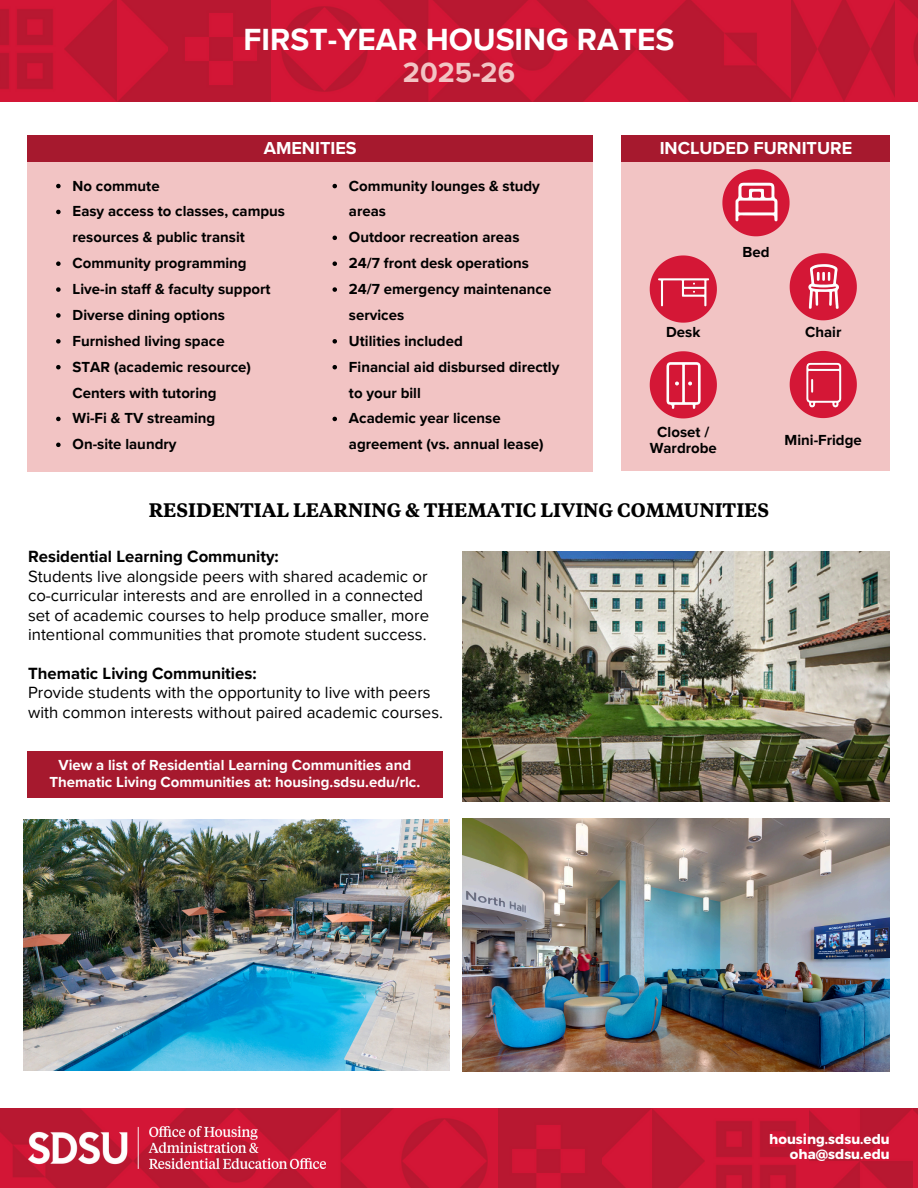
<style>
.page{position:relative;width:918px;height:1188px;background:#fff}
.page>*{position:absolute;margin:0;border:0;box-sizing:border-box;transform-origin:0 0}
.t1{font:700 31.5px "Proxima Nova";color:#fff}
.t2{font:700 28.5px "Proxima Nova";color:#f2c4c4}
.t3{font:600 19.5px "Tiempos Text";color:#000}
.t4{font:700 18px "Proxima Nova";color:#fff}
.t5{font:16.8px/19.4px "Proxima Nova";color:#000}
.t6{font:700 15px/25.8px "Proxima Nova";color:#000}
.t7{font:700 15px/16.8px "Proxima Nova";color:#fff;text-align:center}
.t8{font:700 13.5px/14.7px "Montserrat";color:#fff;text-align:right}
.s1{font-weight:700}
</style>
<div class="page">
<div style="left:28px;top:161px;width:565px;height:310px;background:#f2c4c4"></div>
<div style="left:622px;top:161px;width:268px;height:310px;background:#f2c4c4"></div>
<svg style="left:650px;top:361px;width:67px;height:57px"></svg>
<img style="left:660px;top:351px;width:47px;height:66px">
<div style="left:28px;top:135px;width:565px;height:27px;background:#a6192e"></div>
<div style="left:622px;top:135px;width:268px;height:27px;background:#a6192e"></div>
<svg style="left:650px;top:271px;width:67px;height:52px"></svg>
<img style="left:655px;top:255px;width:57px;height:56px">
<svg style="left:790px;top:351px;width:67px;height:67px"></svg>
<img style="left:793px;top:355px;width:59px;height:59px">
<svg style="left:722px;top:179px;width:68px;height:47px"></svg>
<img style="left:732px;top:169px;width:49px;height:67px">
<svg style="left:790px;top:253px;width:67px;height:60px"></svg>
<img style="left:802px;top:254px;width:45px;height:66px">
<div style="left:0;top:0;width:918px;height:102px;background:linear-gradient(to right,#c51733,#c61733)"></div>
<svg style="left:0;top:1109px;width:918px;height:79px;background:#c51733"></svg>
<img style="left:28px;top:1127px;width:297px;height:41px">
<img style="left:463px;top:552px;width:426px;height:249px">
<img style="left:23px;top:820px;width:427px;height:251px">
<img style="left:463px;top:818px;width:426px;height:253px">
<div style="left:27px;top:752px;width:416px;height:46px;background:#a6192e"></div>
<svg style="left:56px;top:184px;width:5px;height:4px"></svg>
<svg style="left:56px;top:210px;width:5px;height:4px"></svg>
<svg style="left:56px;top:261px;width:5px;height:5px"></svg>
<svg style="left:56px;top:287px;width:5px;height:5px"></svg>
<svg style="left:56px;top:313px;width:5px;height:5px"></svg>
<svg style="left:56px;top:339px;width:5px;height:5px"></svg>
<svg style="left:56px;top:365px;width:5px;height:4px"></svg>
<svg style="left:56px;top:417px;width:5px;height:4px"></svg>
<svg style="left:56px;top:443px;width:5px;height:4px"></svg>
<svg style="left:333px;top:184px;width:4px;height:4px"></svg>
<svg style="left:333px;top:236px;width:4px;height:4px"></svg>
<svg style="left:333px;top:261px;width:4px;height:5px"></svg>
<svg style="left:333px;top:287px;width:4px;height:5px"></svg>
<svg style="left:333px;top:339px;width:4px;height:5px"></svg>
<svg style="left:333px;top:365px;width:4px;height:4px"></svg>
<svg style="left:333px;top:417px;width:4px;height:4px"></svg>
<p class="t1" style="left:244px;top:21px;width:432px">FIRST-YEAR HOUSING RATES</p>
<p class="t2" style="left:403px;top:55px;width:114px">2025-26</p>
<p class="t4" style="left:264px;top:138px;width:94px">AMENITIES</p>
<p class="t4" style="left:660px;top:138px;width:194px">INCLUDED FURNITURE</p>
<p class="t6" style="left:73px;top:173px;width:89px">No commute</p>
<p class="t6" style="left:73px;top:199px;width:214px">Easy access to classes, campus resources &amp; public transit</p>
<p class="t6" style="left:73px;top:251px;width:176px">Community programming</p>
<p class="t6" style="left:73px;top:277px;width:200px">Live-in staff &amp; faculty support</p>
<p class="t6" style="left:73px;top:302px;width:154px">Diverse dining options</p>
<p class="t6" style="left:73px;top:328px;width:154px">Furnished living space</p>
<p class="t6" style="left:73px;top:354px;width:180px">STAR (academic resource)<br>Centers with tutoring</p>
<p class="t6" style="left:73px;top:406px;width:144px">Wi-Fi &amp; TV streaming</p>
<p class="t6" style="left:73px;top:432px;width:105px">On-site laundry</p>
<p class="t6" style="left:349px;top:173px;width:192px">Community lounges &amp; study areas</p>
<p class="t6" style="left:349px;top:225px;width:172px">Outdoor recreation areas</p>
<p class="t6" style="left:349px;top:251px;width:181px">24/7 front desk operations</p>
<p class="t6" style="left:349px;top:277px;width:204px">24/7 emergency maintenance services</p>
<p class="t6" style="left:349px;top:328px;width:115px">Utilities included</p>
<p class="t6" style="left:349px;top:354px;width:212px">Financial aid disbursed directly to your bill</p>
<p class="t6" style="left:349px;top:406px;width:196px">Academic year license agreement (vs. annual lease)</p>
<p class="t6" style="left:742px;top:240px;width:29px">Bed</p>
<p class="t6" style="left:666px;top:319px;width:36px">Desk</p>
<p class="t6" style="left:805px;top:319px;width:38px">Chair</p>
<p class="t6" style="left:650px;top:424px;width:69px;line-height:15.8px;text-align:center">Closet /<br>Wardrobe</p>
<p class="t6" style="left:785px;top:427px;width:79px">Mini-Fridge</p>
<h1 class="t3" style="left:149px;top:496px;width:622px">RESIDENTIAL LEARNING &amp; THEMATIC LIVING COMMUNITIES</h1>
<h1 class="t5" style="left:28px;top:547px;width:403px"><span class="s1">Residential Learning Community:<br></span>Students live alongside peers with shared academic or co-curricular interests and are enrolled in a connected set of academic courses to help produce smaller, more intentional communities that promote student success.</h1>
<h2 class="t5" style="left:28px;top:664px;width:416px"><span class="s1">Thematic Living Communities:<br></span>Provide students with the opportunity to live with peers with common interests without paired academic courses.</h2>
<p class="t7" style="left:49px;top:757px;width:372px">View a list of Residential Learning Communities and<br>Thematic Living Communities at: housing.sdsu.edu/rlc.</p>
<p class="t8" style="left:769px;top:1131px;width:122px">housing.sdsu.edu oha@sdsu.edu</p>
</div>
